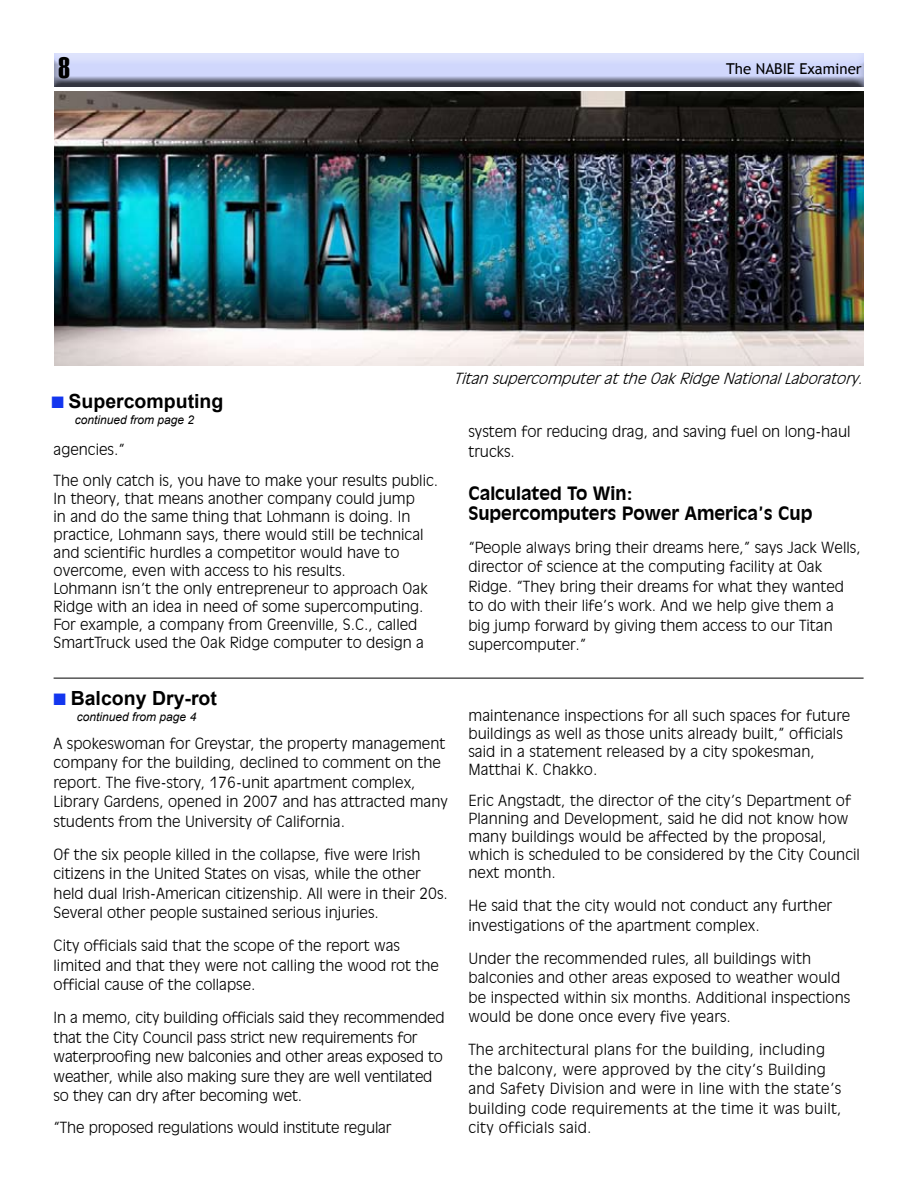
<style>
.page{position:relative;width:918px;height:1188px;background:#fff}
.page>*{position:absolute;margin:0;border:0;box-sizing:border-box;transform-origin:0 0}
.t1{font:30px "Haettenschweiler";color:#000}
.t2{font:700 19.5px "Arial";color:#000}
.t3{font:700 18px/19.5px "Incised 901 BT";color:#000}
.t4{font:300 15px/19.5px "Incised 901 BT";color:#000}
.t5{font:300 15px/19.5px "Incised 901 BT";letter-spacing:.02em;color:#000}
.t6{font:italic 300 15px "Incised 901 BT";color:#000}
.t7{font:15px "Trebuchet MS";color:#000}
.t8{font:italic 12px "Arial";color:#000}
.s1{color:#1336ef}
</style>
<div class="page">
<div style="left:41px;top:45px;width:824px;height:42px;background:#000;opacity:.75"></div>
<img style="left:55px;top:92px;width:808px;height:273px">
<hr style="left:54px;top:678px;width:810px;height:1px;background:#000">
<h1 class="t1" style="left:58px;top:47px;width:13px">8</h1>
<p class="t7" style="left:726px;top:60px;width:137px">The NABIE Examiner</p>
<h2 class="t2" style="left:51px;top:388px;width:174px"><span class="s1">■</span> Supercomputing</h2>
<p class="t8" style="left:75px;top:413px;width:121px">continued from page 2</p>
<p class="t4" style="left:54px;top:433px;width:386px;line-height:31.5px">agencies.”<br>The only catch is, you have to make your results public.</p>
<p class="t4" style="left:54px;top:490px;width:376px;line-height:18px">In theory, that means another company could jump in and do the same thing that Lohmann is doing. In practice, Lohmann says, there would still be technical and scientific hurdles a competitor would have to overcome, even with access to his results.<br>Lohmann isn’t the only entrepreneur to approach Oak Ridge with an idea in need of some supercomputing.<br>For example, a company from Greenville, S.C., called SmartTruck used the Oak Ridge computer to design a</p>
<p class="t6" style="left:454px;top:369px;width:416px">TitansupercomputerattheOakRidgeNationalLaboratory.</p>
<p class="t4" style="left:468px;top:422px;width:384px">system for reducing drag, and saving fuel on long-haul trucks.</p>
<p class="t3" style="left:468px;top:484px;width:346px">Calculated To Win:<br>Supercomputers Power America’s Cup</p>
<p class="t4" style="left:468px;top:538px;width:394px">“People always bring their dreams here,” says Jack Wells, director of science at the computing facility at Oak Ridge. “They bring their dreams for what they wanted to do with their life’s work. And we help give them a<br>big jump forward by giving them access to our Titan supercomputer.”</p>
<h2 class="t2" style="left:54px;top:685px;width:165px"><span class="s1">■</span> Balcony Dry-rot</h2>
<p class="t8" style="left:77px;top:709px;width:121px">continued from page 4</p>
<p class="t4" style="left:54px;top:733px;width:396px">A spokeswoman for Greystar, the property management company for the building, declined to comment on the report. The five-story, 176-unit apartment complex, Library Gardens, opened in 2007 and has attracted many students from the University of California.</p>
<p class="t4" style="left:54px;top:844px;width:396px">Of the six people killed in the collapse, five were Irish citizens in the United States on visas, while the other held dual Irish-American citizenship. All were in their 20s.<br>Several other people sustained serious injuries.</p>
<p class="t4" style="left:54px;top:936px;width:387px">City officials said that the scope of the report was limited and that they were not calling the wood rot the official cause of the collapse.</p>
<p class="t4" style="left:54px;top:1008px;width:393px">In a memo, city building officials said they recommended that the City Council pass strict new requirements for waterproofing new balconies and other areas exposed to weather, while also making sure they are well ventilated so they can dry after becoming wet.</p>
<p class="t4" style="left:54px;top:1117px;width:339px">“The proposed regulations would institute regular</p>
<p class="t4" style="left:468px;top:706px;width:383px;line-height:18px">maintenance inspections for all such spaces for future buildings as well as those units already built,” officials said in a statement released by a city spokesman, Matthai K. Chakko.</p>
<p class="t4" style="left:468px;top:792px;width:393px;line-height:18px">Eric Angstadt, the director of the city’s Department of Planning and Development, said he did not know how many buildings would be affected by the proposal, which is scheduled to be considered by the City Council next month.</p>
<p class="t4" style="left:468px;top:896px;width:365px">He said that the city would not conduct any further investigations of the apartment complex.</p>
<p class="t4" style="left:468px;top:949px;width:383px">Under the recommended rules, all buildings with balconies and other areas exposed to weather would be inspected within six months. Additional inspections would be done once every five years.</p>
<p class="t5" style="left:468px;top:1040px;width:375px">The architectural plans for the building, including the balcony, were approved by the city’s Building and Safety Division and were in line with the state’s building code requirements at the time it was built, city officials said.</p>
</div>
